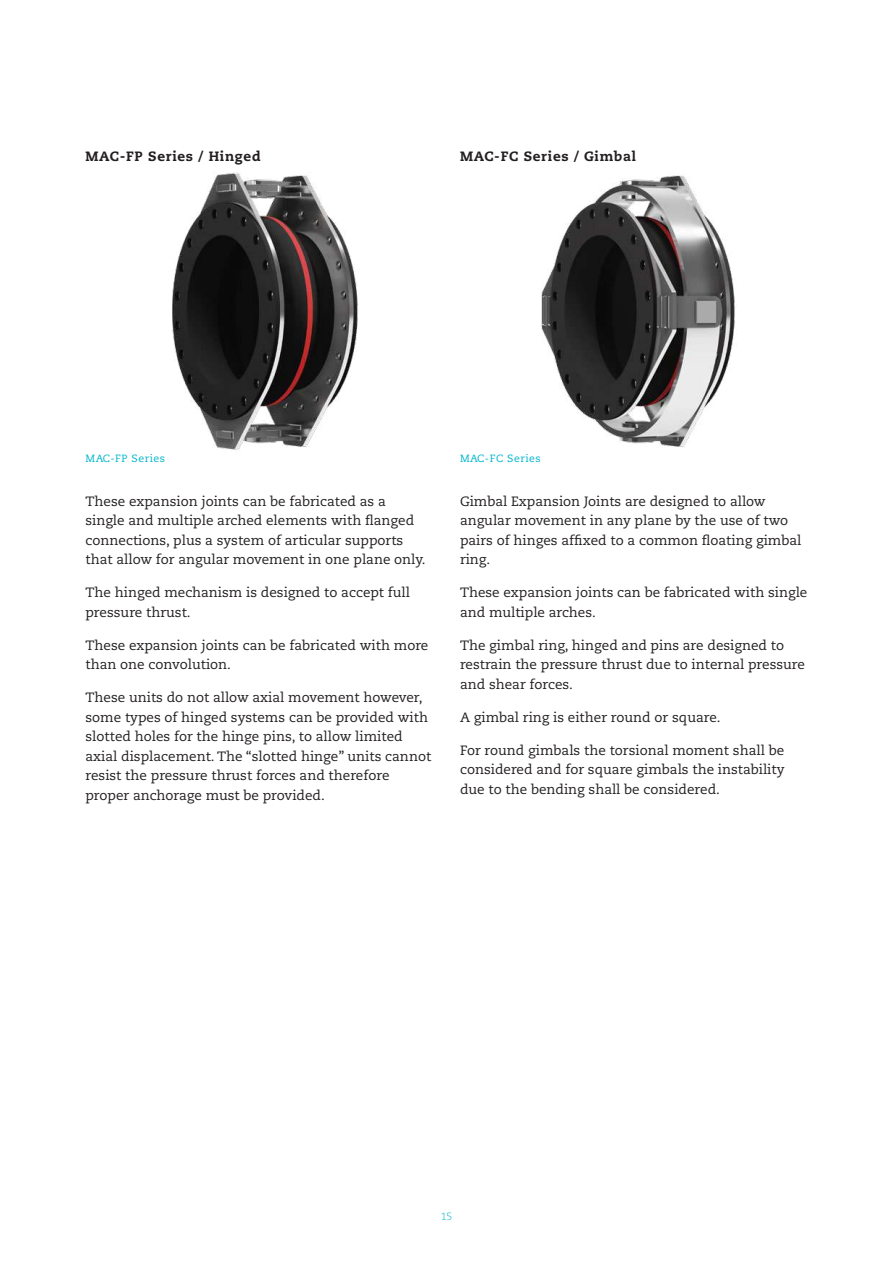
<style>
.page{position:relative;width:893px;height:1263px;background:#fff}
.page>*{position:absolute;margin:0;border:0;box-sizing:border-box;transform-origin:0 0}
.t1{font:13.5px/19.5px "Caecilia LT Std";color:#231f20}
.t2{font:800 13.5px "Caecilia LT Std";letter-spacing:.05em;color:#231f20}
.t3{font:10.5px "Caecilia LT Std";letter-spacing:.05em;color:#00b6cc}
.t4{font:300 10.5px "Caecilia LT Std";color:#00b6cc}
</style>
<div class="page">
<img style="left:172px;top:172px;width:186px;height:278px">
<img style="left:541px;top:175px;width:194px;height:272px">
<p class="t2" style="left:85px;top:148px;width:177px">MAC-FP Series / Hinged</p>
<p class="t2" style="left:460px;top:148px;width:178px">MAC-FC Series / Gimbal</p>
<p class="t3" style="left:85px;top:453px;width:81px">MAC-FP Series</p>
<p class="t1" style="left:85px;top:492px;width:342px">These expansion joints can be fabricated as a single and multiple arched elements with flanged connections, plus a system of articular supports that allow for angular movement in one plane only.</p>
<p class="t1" style="left:85px;top:583px;width:326px">The hinged mechanism is designed to accept full pressure thrust.</p>
<p class="t1" style="left:85px;top:636px;width:344px">These expansion joints can be fabricated with more than one convolution.</p>
<p class="t1" style="left:85px;top:688px;width:347px">These units do not allow axial movement however, some types of hinged systems can be provided with slotted holes for the hinge pins, to allow limited axial displacement. The “slotted hinge” units cannot resist the pressure thrust forces and therefore proper anchorage must be provided.</p>
<p class="t3" style="left:460px;top:453px;width:82px">MAC-FC Series</p>
<p class="t1" style="left:460px;top:492px;width:343px">Gimbal Expansion Joints are designed to allow angular movement in any plane by the use of two pairs of hinges affixed to a common floating gimbal ring.</p>
<p class="t1" style="left:460px;top:583px;width:349px">These expansion joints can be fabricated with single and multiple arches.</p>
<p class="t1" style="left:460px;top:636px;width:347px">The gimbal ring, hinged and pins are designed to restrain the pressure thrust due to internal pressure and shear forces.</p>
<p class="t1" style="left:460px;top:708px;width:262px">A gimbal ring is either round or square.</p>
<p class="t1" style="left:460px;top:741px;width:326px;text-align:justify">For round gimbals the torsional moment shall be considered and for square gimbals the instability due to the bending shall be considered.</p>
<p class="t4" style="left:441px;top:1211px;width:13px">15</p>
</div>
